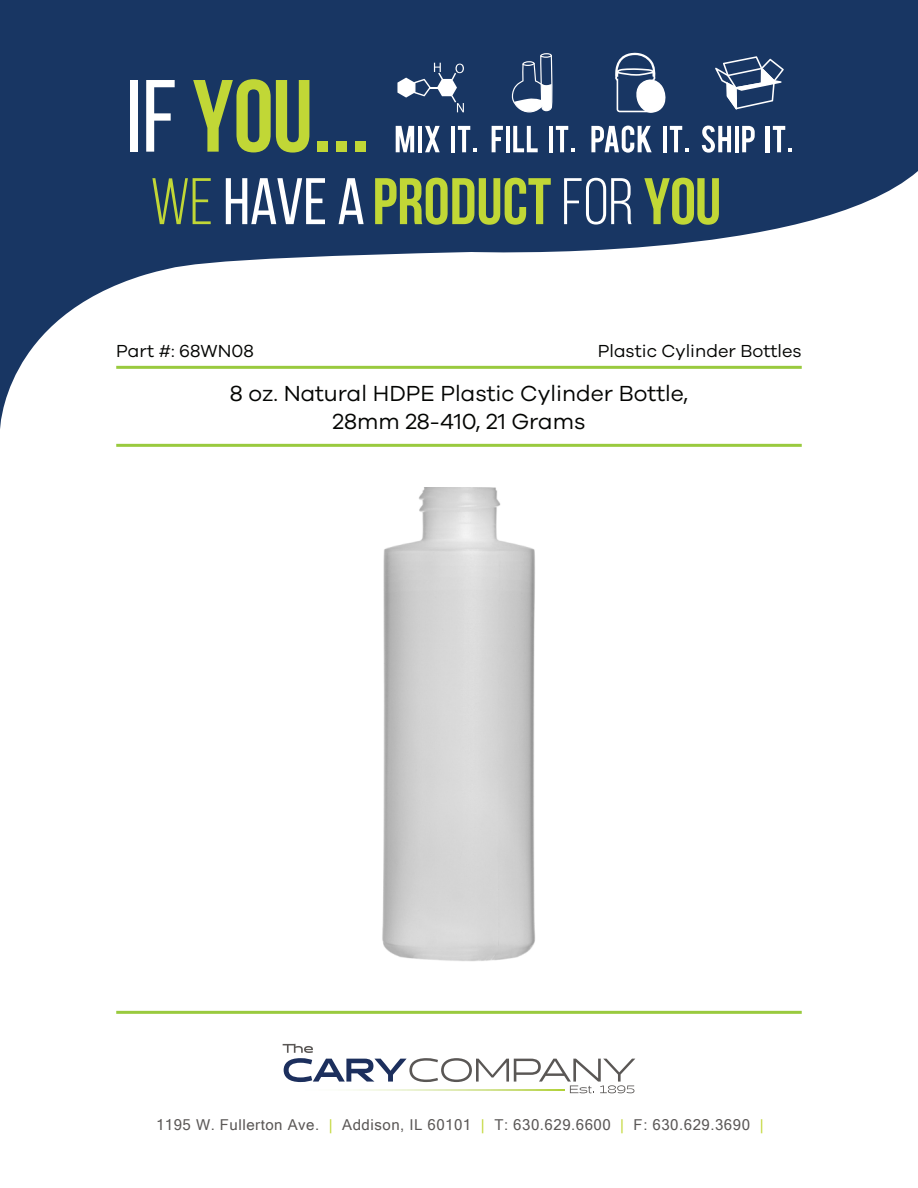
<style>
.page{position:relative;width:918px;height:1188px;background:#fff}
.page>*{position:absolute;margin:0;border:0;box-sizing:border-box;transform-origin:0 0}
.t1{font:22.5px "Galano Grotesque";color:#040503}
.t2{font:18px "Galano Grotesque";color:#040503}
.t3{font:15px "Microsoft Sans Serif";letter-spacing:.035em;color:#5b5857}
.t4{font:15px "Microsoft Sans Serif";color:#c1d736}
</style>
<div class="page">
<svg style="left:0;top:0;width:918px;height:429px;fill:#183663"></svg>
<div style="left:130px;top:80px;width:8px;height:72px;background:#fff"></div>
<svg style="left:146px;top:80px;width:29px;height:72px"></svg>
<svg style="left:193px;top:79px;width:116px;height:74px;background:#6f894b"></svg>
<div style="left:317px;top:141px;width:11px;height:11px;background:#c1d736"></div>
<div style="left:336px;top:141px;width:11px;height:11px;background:#c1d736"></div>
<div style="left:355px;top:141px;width:11px;height:11px;background:#c1d736"></div>
<svg style="left:152px;top:178px;width:59px;height:46px;background:#466256"></svg>
<svg style="left:226px;top:178px;width:99px;height:46px"></svg>
<svg style="left:339px;top:178px;width:25px;height:46px"></svg>
<svg style="left:375px;top:178px;width:176px;height:47px;background:#728c4a"></svg>
<svg style="left:564px;top:178px;width:68px;height:47px"></svg>
<svg style="left:644px;top:178px;width:75px;height:47px;background:#718a4b"></svg>
<svg style="left:614px;top:52px;width:52px;height:61px"></svg>
<svg style="left:397px;top:63px;width:67px;height:49px"></svg>
<svg style="left:715px;top:56px;width:69px;height:53px"></svg>
<svg style="left:511px;top:53px;width:42px;height:60px"></svg>
<svg style="left:396px;top:126px;width:18px;height:26px"></svg>
<hr style="left:418px;top:126px;width:4px;height:26px;background:#fff">
<svg style="left:425px;top:126px;width:15px;height:26px"></svg>
<hr style="left:451px;top:126px;width:4px;height:26px;background:#fff">
<svg style="left:458px;top:126px;width:19px;height:26px"></svg>
<svg style="left:492px;top:126px;width:11px;height:26px"></svg>
<hr style="left:506px;top:126px;width:4px;height:26px;background:#fff">
<svg style="left:513px;top:126px;width:25px;height:26px"></svg>
<hr style="left:549px;top:126px;width:4px;height:26px;background:#fff">
<svg style="left:556px;top:126px;width:19px;height:26px"></svg>
<svg style="left:591px;top:126px;width:61px;height:27px"></svg>
<hr style="left:663px;top:126px;width:4px;height:26px;background:#fff">
<svg style="left:670px;top:126px;width:19px;height:26px"></svg>
<svg style="left:702px;top:126px;width:29px;height:27px"></svg>
<hr style="left:735px;top:126px;width:4px;height:26px;background:#fff">
<svg style="left:742px;top:126px;width:13px;height:26px"></svg>
<hr style="left:766px;top:126px;width:4px;height:26px;background:#fff">
<svg style="left:773px;top:126px;width:19px;height:26px"></svg>
<hr style="left:116px;top:366px;width:686px;height:3px;background:#99ca3e">
<hr style="left:116px;top:444px;width:686px;height:3px;background:#99ca3e">
<hr style="left:116px;top:1011px;width:686px;height:3px;background:#99ca3e">
<svg style="left:283px;top:1044px;width:352px;height:49px"></svg>
<img style="left:284px;top:1089px;width:281px;height:2px">
<img style="left:382px;top:487px;width:153px;height:474px">
<p class="t2" style="left:598px;top:340px;width:205px">Plastic Cylinder Bottles</p>
<p class="t1" style="left:230px;top:379px;width:460px">8 oz. Natural HDPE Plastic Cylinder Bottle,</p>
<p class="t1" style="left:333px;top:408px;width:254px">28mm 28-410, 21 Grams</p>
<p class="t2" style="left:116px;top:340px;width:139px">Part #: 68WN08</p>
<p class="t4" style="left:329px;top:1115px;width:5px">|</p>
<p class="t4" style="left:481px;top:1115px;width:5px">|</p>
<p class="t4" style="left:620px;top:1115px;width:5px">|</p>
<p class="t4" style="left:760px;top:1115px;width:5px">|</p>
<p class="t3" style="left:156px;top:1115px;width:165px">1195 W. Fullerton Ave.</p>
<p class="t3" style="left:342px;top:1115px;width:131px">Addison, IL 60101</p>
<p class="t3" style="left:494px;top:1115px;width:118px">T: 630.629.6600</p>
<p class="t3" style="left:634px;top:1115px;width:118px">F: 630.629.3690</p>
</div>
